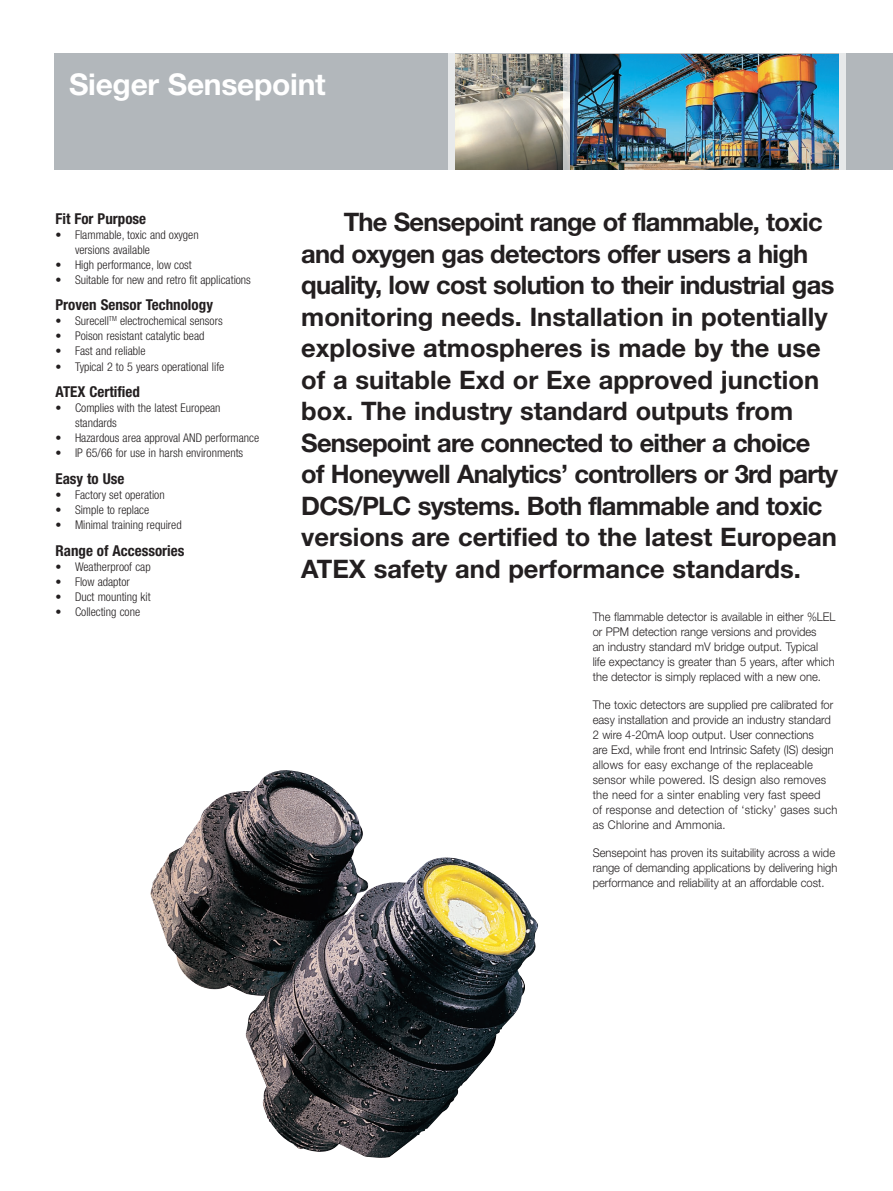
<style>
.page{position:relative;width:893px;height:1191px;background:#fff}
.page>*{position:absolute;margin:0;border:0;box-sizing:border-box;transform-origin:0 0}
.t1{font:700 30px "Helvetica Neue";letter-spacing:-.01em;color:#fff}
.t2{font:700 25.5px/31.5px "Helvetica Neue";letter-spacing:-.03em;color:#231f20}
.t3{font:700 condensed 15px "Helvetica Neue";color:#231f20}
.t4{font:300 12px/15px "Helvetica Neue";color:#231f20;scale:.93 1}
.t5{font:300 condensed 12px/15px "Helvetica Neue";color:#231f20}
</style>
<div class="page">
<div style="left:54px;top:54px;width:839px;height:116px;background:#b2b7bb"></div>
<img style="left:455px;top:54px;width:384px;height:116px">
<div style="left:449px;top:49px;width:6px;height:123px;background:#e7e9ea"></div>
<svg style="left:563px;top:53px;width:7px;height:117px"></svg>
<div style="left:839px;top:49px;width:7px;height:123px;background:#e7e9ea"></div>
<img style="left:150px;top:770px;width:389px;height:388px">
<h1 class="t1" style="left:69px;top:66px;width:258px">Sieger Sensepoint</h1>
<p class="t3" style="left:56px;top:209px;width:92px">Fit For Purpose</p>
<p class="t5" style="left:75px;top:227px;width:125px;text-indent:-19px">• Flammable, toxic and oxygen versions available</p>
<p class="t5" style="left:55px;top:257px;width:138px">• High performance, low cost</p>
<p class="t5" style="left:55px;top:272px;width:197px">• Suitable for new and retro fit applications</p>
<p class="t3" style="left:56px;top:296px;width:159px">Proven Sensor Technology</p>
<p class="t5" style="left:56px;top:314px;width:169px">• Surecell<sup>TM</sup> electrochemical sensors</p>
<p class="t5" style="left:55px;top:329px;width:151px">• Poison resistant catalytic bead</p>
<p class="t5" style="left:55px;top:344px;width:92px">• Fast and reliable</p>
<p class="t5" style="left:55px;top:359px;width:170px">• Typical 2 to 5 years operational life</p>
<p class="t3" style="left:56px;top:383px;width:86px">ATEX Certified</p>
<p class="t5" style="left:75px;top:400px;width:147px;text-indent:-20px">• Complies with the latest European standards</p>
<p class="t5" style="left:56px;top:430px;width:205px">• Hazardous area approval AND performance</p>
<p class="t5" style="left:56px;top:445px;width:189px">• IP 65/66 for use in harsh environments</p>
<p class="t3" style="left:56px;top:469px;width:70px">Easy to Use</p>
<p class="t5" style="left:56px;top:487px;width:111px">• Factory set operation</p>
<p class="t5" style="left:56px;top:502px;width:95px">• Simple to replace</p>
<p class="t5" style="left:56px;top:517px;width:128px">• Minimal training required</p>
<p class="t3" style="left:56px;top:541px;width:130px">Range of Accessories</p>
<p class="t5" style="left:56px;top:559px;width:97px">• Weatherproof cap</p>
<p class="t5" style="left:56px;top:574px;width:76px">• Flow adaptor</p>
<p class="t5" style="left:56px;top:589px;width:97px">• Duct mounting kit</p>
<p class="t5" style="left:56px;top:604px;width:86px">• Collecting cone</p>
<p class="t2" style="left:301px;top:206px;width:538px;text-indent:43px">The Sensepoint range of flammable, toxic and oxygen gas detectors offer users a high quality, low cost solution to their industrial gas monitoring needs. Installation in potentially explosive atmospheres is made by the use of a suitable Exd or Exe approved junction box. The industry standard outputs from Sensepoint are connected to either a choice of Honeywell Analytics’ controllers or 3rd party DCS/PLC systems. Both flammable and toxic versions are certified to the latest European ATEX safety and performance standards.</p>
<p class="t4" style="left:593px;top:609px;width:263px">The flammable detector is available in either %LEL or PPM detection range versions and provides<br>an industry standard mV bridge output. Typical<br>life expectancy is greater than 5 years, after which the detector is simply replaced with a new one.</p>
<p class="t4" style="left:593px;top:697px;width:265px">The toxic detectors are supplied pre calibrated for easy installation and provide an industry standard 2 wire 4-20mA loop output. User connections<br>are Exd, while front end Intrinsic Safety (IS) design allows for easy exchange of the replaceable sensor while powered. IS design also removes the need for a sinter enabling very fast speed<br>of response and detection of ‘sticky’ gases such as Chlorine and Ammonia.</p>
<p class="t4" style="left:593px;top:845px;width:265px">Sensepoint has proven its suitability across a wide range of demanding applications by delivering high performance and reliability at an affordable cost.</p>
</div>
